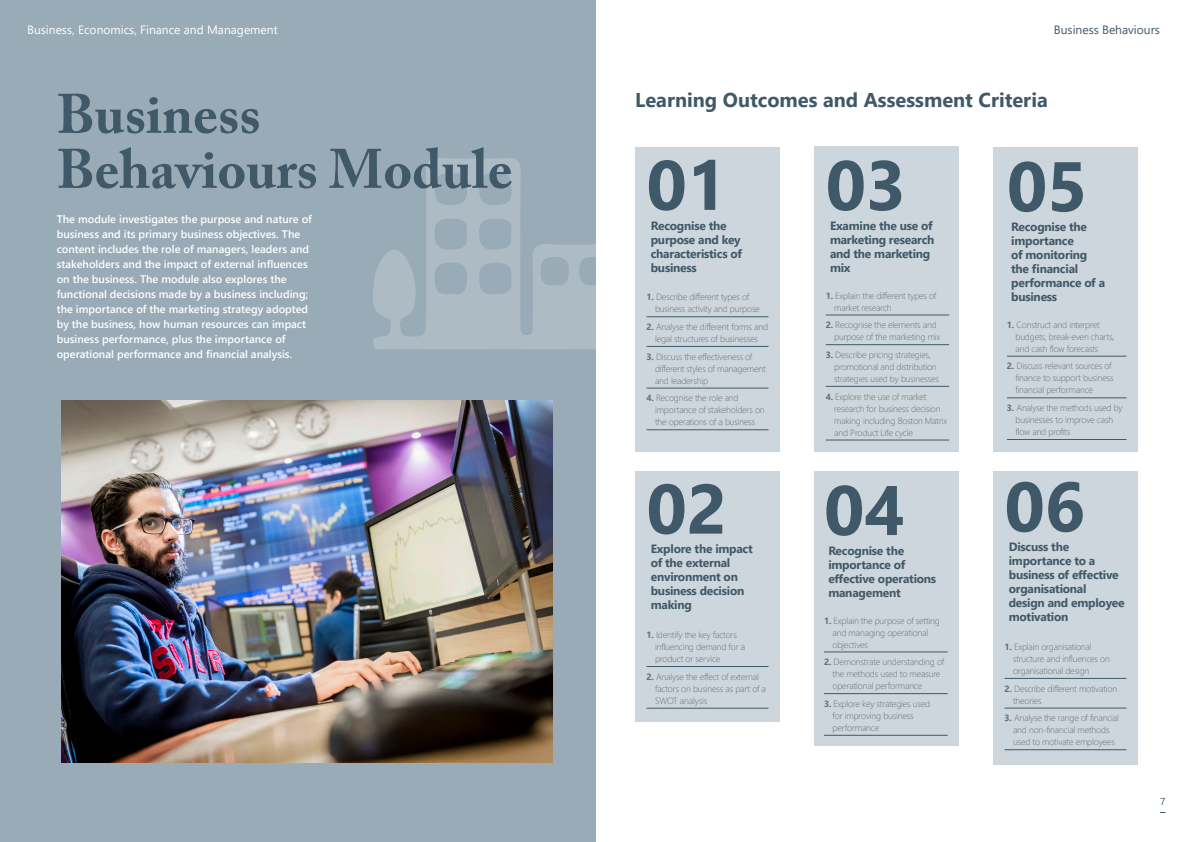
<style>
.page{position:relative;width:1191px;height:842px;background:#fff}
.page>*{position:absolute;margin:0;border:0;box-sizing:border-box;transform-origin:0 0}
._05E_Large_number_list{font:700 70px "Segoe UI";color:#405968}
._13_XL__OC_Grey{font:700 55px/55px "Adobe Caslon Pro";color:#405968}
._10a_List_Header{font:700 20px "Segoe UI";color:#405968}
._05d_Sub_Pull_Copy{font:700 12px/14px "Segoe UI";letter-spacing:-.02em;color:#405968}
._10a_List_Header-2{font:12px "Segoe UI";color:#fff}
._10a_List_Header-3{font:12px "Segoe UI";color:#405968}
._04b_Body_Copy{font:600 11px/15px "Segoe UI";color:#fff}
.t1{font:10px "Segoe UI";color:#405968}
.t2{font:300 9px/12px "Segoe UI";letter-spacing:-.02em;color:#6c6d70}
.s1{font-weight:700}
</style>
<div class="page">
<div style="left:814px;top:146px;width:145px;height:306px;background:#cdd6dd"></div>
<div style="left:635px;top:471px;width:145px;height:251px;background:#cdd6dd"></div>
<hr style="left:646px;top:666px;width:122px;height:1px;background:#405968">
<hr style="left:646px;top:708px;width:122px;height:1px;background:#405968">
<div style="left:635px;top:148px;width:145px;height:304px;background:#cdd6dd"></div>
<hr style="left:646px;top:317px;width:122px;height:1px;background:#405968">
<hr style="left:646px;top:346px;width:122px;height:1px;background:#405968">
<hr style="left:646px;top:388px;width:122px;height:1px;background:#405968">
<hr style="left:646px;top:430px;width:122px;height:1px;background:#405968">
<hr style="left:825px;top:315px;width:124px;height:1px;background:#405968">
<hr style="left:825px;top:344px;width:124px;height:1px;background:#405968">
<hr style="left:825px;top:386px;width:124px;height:1px;background:#405968">
<hr style="left:825px;top:440px;width:124px;height:1px;background:#405968">
<div style="left:0;top:0;width:595px;height:842px;background:#99abb7"></div>
<img style="left:62px;top:400px;width:491px;height:363px">
<svg style="left:373px;top:157px;width:223px;height:194px"></svg>
<div style="left:993px;top:471px;width:144px;height:294px;background:#cdd6dd"></div>
<hr style="left:1004px;top:678px;width:122px;height:1px;background:#405968">
<hr style="left:1004px;top:708px;width:122px;height:1px;background:#405968">
<hr style="left:1004px;top:749px;width:122px;height:1px;background:#405968">
<div style="left:993px;top:148px;width:144px;height:304px;background:#cdd6dd"></div>
<hr style="left:1007px;top:356px;width:119px;height:1px;background:#405968">
<hr style="left:1007px;top:398px;width:119px;height:1px;background:#405968">
<hr style="left:1007px;top:439px;width:119px;height:1px;background:#405968">
<div style="left:814px;top:471px;width:145px;height:275px;background:#cdd6dd"></div>
<hr style="left:824px;top:652px;width:123px;height:1px;background:#405968">
<hr style="left:824px;top:693px;width:123px;height:1px;background:#405968">
<hr style="left:824px;top:735px;width:123px;height:1px;background:#405968">
<p class="_10a_List_Header-2" style="left:27px;top:19px;width:252px">Business, Economics, Finance and Management</p>
<p class="_13_XL__OC_Grey" style="left:57px;top:86px;width:457px">Business<br>Behaviours Module</p>
<p class="_04b_Body_Copy" style="left:57px;top:210px;width:257px">The module investigates the purpose and nature of business and its primary business objectives. The content includes the role of managers, leaders and stakeholders and the impact of external influences on the business. The module also explores the functional decisions made by a business including; the importance of the marketing strategy adopted by the business, how human resources can impact business performance, plus the importance of operational performance and financial analysis.</p>
<p class="_10a_List_Header-3" style="left:1054px;top:19px;width:107px">Business Behaviours</p>
<p class="_10a_List_Header" style="left:635px;top:81px;width:414px">Learning Outcomes and Assessment Criteria</p>
<p class="_05E_Large_number_list" style="left:646px;top:119px;width:82px">01</p>
<p class="_05d_Sub_Pull_Copy" style="left:651px;top:217px;width:93px">Recognise the purpose and key characteristics of business</p>
<p class="t2" style="left:655px;top:290px;width:106px;text-indent:-9px"><span class="s1">1.</span> Describe different types of business activity and purpose</p>
<p class="t2" style="left:646px;top:320px;width:123px;text-align:center"><span class="s1">2.</span> Analyse the different forms and legal structures of businesses</p>
<p class="t2" style="left:655px;top:350px;width:112px;text-indent:-9px"><span class="s1">3.</span> Discuss the effectiveness of different styles of management and leadership</p>
<p class="t2" style="left:655px;top:391px;width:111px;text-indent:-9px"><span class="s1">4.</span> Recognise the role and importance of stakeholders on the operations of a business</p>
<p class="_05E_Large_number_list" style="left:646px;top:443px;width:82px">02</p>
<p class="_05d_Sub_Pull_Copy" style="left:651px;top:541px;width:103px">Explore the impact of the external environment on business decision making</p>
<p class="t2" style="left:655px;top:628px;width:92px;text-indent:-9px"><span class="s1">1.</span> Identify the key factors influencing demand for a product or service</p>
<p class="t2" style="left:655px;top:670px;width:113px;text-indent:-9px"><span class="s1">2.</span> Analyse the effect of external factors on business as part of a<br>SWOT analysis</p>
<p class="_05E_Large_number_list" style="left:825px;top:119px;width:82px">03</p>
<p class="_05d_Sub_Pull_Copy" style="left:830px;top:218px;width:106px">Examine the use of marketing research and the marketing mix</p>
<p class="t2" style="left:834px;top:289px;width:104px;text-indent:-9px"><span class="s1">1.</span> Explain the different types of market research</p>
<p class="t2" style="left:834px;top:318px;width:108px;text-indent:-9px"><span class="s1">2.</span> Recognise the elements and purpose of the marketing mix</p>
<p class="t2" style="left:834px;top:348px;width:106px;text-indent:-9px"><span class="s1">3.</span> Describe pricing strategies, promotional and distribution strategies used by businesses</p>
<p class="t2" style="left:834px;top:390px;width:114px;text-indent:-9px"><span class="s1">4.</span> Explore the use of market research for business decision making including Boston Matrix and Product Life cycle</p>
<p class="_05E_Large_number_list" style="left:824px;top:444px;width:82px">04</p>
<p class="_05d_Sub_Pull_Copy" style="left:828px;top:542px;width:109px">Recognise the importance of effective operations management</p>
<p class="t2" style="left:832px;top:613px;width:109px;text-indent:-9px"><span class="s1">1.</span> Explain the purpose of setting and managing operational objectives</p>
<p class="t2" style="left:832px;top:655px;width:113px;text-indent:-9px"><span class="s1">2.</span> Demonstrate understanding of the methods used to measure operational performance</p>
<p class="t2" style="left:832px;top:697px;width:99px;text-indent:-9px"><span class="s1">3.</span> Explore key strategies used for improving business performance</p>
<p class="_05E_Large_number_list" style="left:1007px;top:120px;width:82px">05</p>
<p class="_05d_Sub_Pull_Copy" style="left:1011px;top:219px;width:95px">Recognise the importance<br>of monitoring the financial performance of a business</p>
<p class="t2" style="left:1015px;top:318px;width:101px;text-indent:-9px"><span class="s1">1.</span> Construct and interpret budgets, break-even charts, and cash flow forecasts</p>
<p class="t2" style="left:1015px;top:359px;width:100px;text-indent:-9px"><span class="s1">2.</span> Discuss relevant sources of finance to support business financial performance</p>
<p class="t2" style="left:1015px;top:401px;width:109px;text-indent:-9px"><span class="s1">3.</span> Analyse the methods used by businesses to improve cash flow and profits</p>
<p class="_05E_Large_number_list" style="left:1004px;top:441px;width:82px">06</p>
<p class="_05d_Sub_Pull_Copy" style="left:1008px;top:539px;width:117px">Discuss the importance to a business of effective organisational design and employee motivation</p>
<p class="t2" style="left:1013px;top:640px;width:98px;text-indent:-9px"><span class="s1">1.</span> Explain organisational structure and influences on organisational design</p>
<p class="t2" style="left:1013px;top:682px;width:106px;text-indent:-9px"><span class="s1">2.</span> Describe different motivation theories</p>
<p class="t2" style="left:1004px;top:711px;width:116px;text-align:center"><span class="s1">3.</span> Analyse the range of financial and non-financial methods used to motivate employees</p>
<p class="t1" style="left:1160px;top:792px;width:7px">7</p>
</div>
